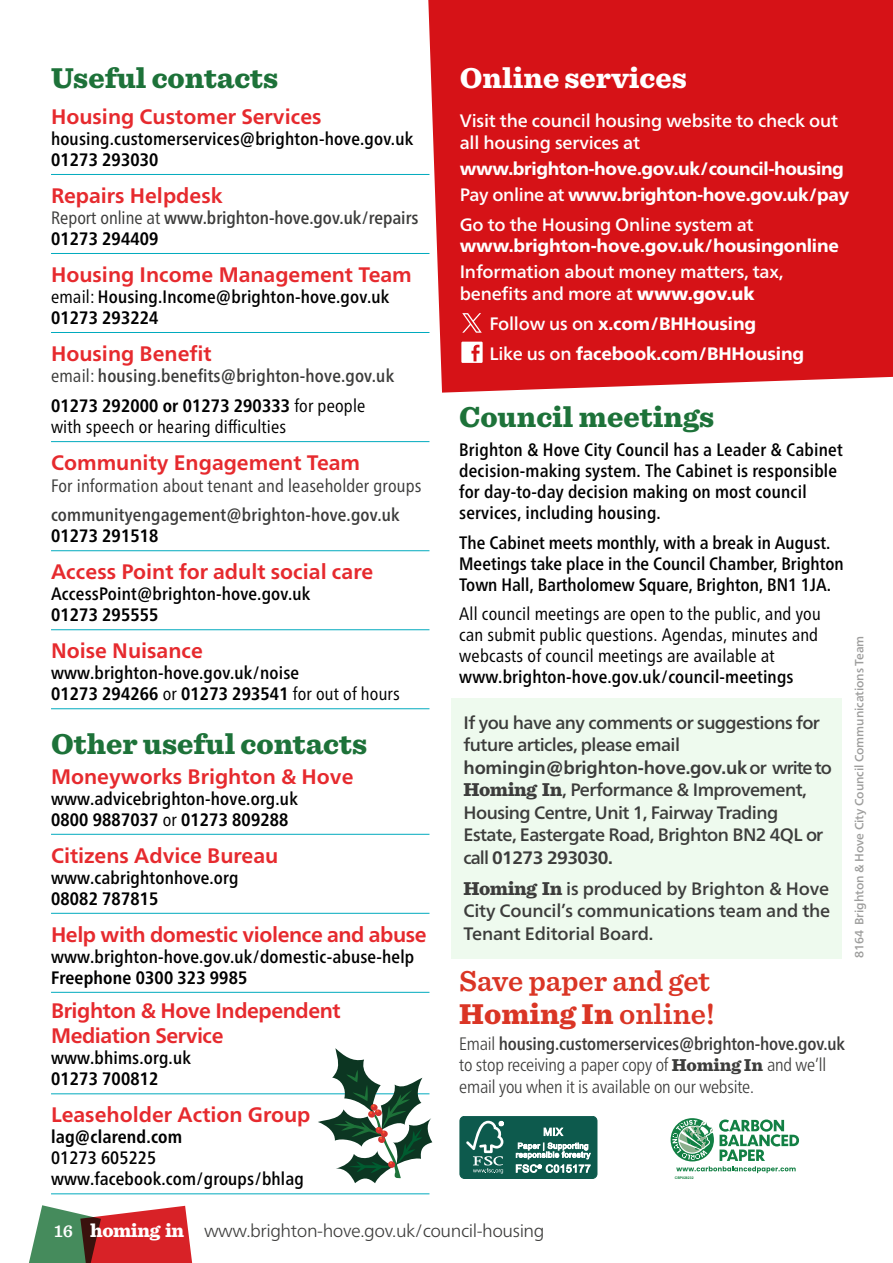
<style>
.page{position:relative;width:893px;height:1263px;background:#fff}
.page>*{position:absolute;margin:0;border:0;box-sizing:border-box;transform-origin:0 0}
.Lead_story_Sbk_30_30{font:900 30px "Sentinel";color:#1d7239}
.t1{font:600 30px/33px "Sentinel";color:#da3525}
.t2{font:900 30px "Sentinel";color:#fff}
.Back_page_contacts{font:700 21px "Frutiger Neue LT Pro";color:#e62a2e}
.Back_page_contacts-2{font:700 21px/25.5px "Frutiger Neue LT Pro";letter-spacing:-.02em;color:#e62a2e}
.back_page_web_address{font:700 21px "Frutiger Neue LT Pro";color:#e62a2e}
.back_page_web_address-2{font:500 condensed 18px/21px "Frutiger Neue LT Pro";letter-spacing:.01em;color:#000}
.Main_text_12_14_5_light_black{font:500 18px/22.5px "Frutiger Neue LT Pro";letter-spacing:-.03em;color:#3c3c3b}
.back_page_web_address-3{font:condensed 18px/21px "Frutiger Neue LT Pro";letter-spacing:.01em;color:#000}
.Main_text_white_12_14_5{font:800 18px/21.6px "Frutiger Neue LT Pro";letter-spacing:-.01em;color:#fff}
.Main_text_12_14_5_light_black-2{font:300 condensed 18px/21.6px "Frutiger Neue LT Pro";letter-spacing:-.01em;color:#3c3c3b}
.Main_text_12_14_5_light_black-3{font:500 condensed 18px "Frutiger Neue LT Pro";letter-spacing:.01em;color:#3c3c3b}
.Main_text_white_12_14_5-2{font:500 18px/21.6px "Frutiger Neue LT Pro";letter-spacing:-.01em;color:#fff}
.back_page_web_address-4{font:700 condensed 18px "Frutiger Neue LT Pro";letter-spacing:.01em;color:#000}
.t3{font:300 18px "Frutiger Neue LT Pro";letter-spacing:-.025em;color:#3c3c3b}
.Main_text_12_14_5_light_black-4{font:condensed 18px "Frutiger Neue LT Pro";letter-spacing:.01em;color:#3c3c3b}
.t4{font:500 12px "Frutiger Neue LT Pro";letter-spacing:-.01em;color:#9d9d9c}
.t5{font:700 3.45px "Arial";color:#0e7d3b}
.s1{font-weight:700}
.s2{font-weight:400}
.s3{font-weight:500}
.s4{font-weight:900}
.s5{font-family:"Sentinel";font-weight:900;font-size:19.5px}
.s6{font-family:"Sentinel";font-weight:900;font-stretch:normal}
.s7{font-family:"Sentinel";font-weight:600;color:#fff}
.s8{font-family:"Sentinel";font-weight:900;font-size:19.5px;color:#fff}
</style>
<div class="page">
<svg style="left:29px;top:1205px;width:164px;height:58px"></svg>
<hr style="left:51px;top:174px;width:378px;height:1px;background:#00aabe">
<hr style="left:51px;top:253px;width:378px;height:1px;background:#00aabe">
<hr style="left:51px;top:332px;width:378px;height:1px;background:#00aabe">
<hr style="left:51px;top:441px;width:378px;height:1px;background:#00aabe">
<hr style="left:51px;top:550px;width:378px;height:1px;background:#00aabe">
<hr style="left:51px;top:629px;width:378px;height:1px;background:#00aabe">
<hr style="left:51px;top:708px;width:378px;height:1px;background:#00aabe">
<hr style="left:51px;top:834px;width:378px;height:1px;background:#00aabe">
<hr style="left:51px;top:913px;width:378px;height:1px;background:#00aabe">
<hr style="left:51px;top:992px;width:378px;height:1px;background:#00aabe">
<hr style="left:51px;top:1093px;width:378px;height:1px;background:#00aabe">
<hr style="left:51px;top:1193px;width:378px;height:1px;background:#00aabe">
<div style="left:428px;top:0;width:465px;height:393px;background:#d61217"></div>
<svg style="left:462px;top:313px;width:20px;height:20px"></svg>
<svg style="left:461px;top:342px;width:22px;height:21px"></svg>
<svg style="left:318px;top:1048px;width:114px;height:135px"></svg>
<div style="left:451px;top:698px;width:390px;height:260px;background:#eefaee"></div>
<svg style="left:671px;top:1118px;width:128px;height:55px"></svg>
<div style="left:460px;top:1116px;width:137px;height:62px;background:#0d5a4d;border-radius:5px"></div>
<div style="left:459px;top:1116px;width:138px;height:63px;border:1px solid #0d5a4d;border-radius:5px"></div>
<svg style="left:466px;top:1121px;width:38px;height:52px"></svg>
<svg style="left:516px;top:1127px;width:75px;height:46px"></svg>
<p class="Lead_story_Sbk_30_30" style="left:51px;top:54px;width:229px">Useful contacts</p>
<p class="Back_page_contacts" style="left:51px;top:104px;width:272px">Housing Customer Services</p>
<p class="back_page_web_address-2" style="left:51px;top:128px;width:364px">housing.customerservices@brighton-hove.gov.uk<br><span class="s1">01273 293030</span></p>
<p class="Back_page_contacts" style="left:51px;top:183px;width:173px">Repairs Helpdesk</p>
<p class="Main_text_12_14_5_light_black-3" style="left:51px;top:207px;width:369px"><span class="s2">Report online at</span> www.brighton-hove.gov.uk/repairs</p>
<p class="back_page_web_address-4" style="left:51px;top:228px;width:109px">01273 294409</p>
<p class="Back_page_contacts" style="left:51px;top:262px;width:362px">Housing Income Management Team</p>
<p class="back_page_web_address-2" style="left:51px;top:286px;width:340px"><span class="s2">email:</span> Housing.Income@brighton-hove.gov.uk<br><span class="s1">01273 293224</span></p>
<p class="Back_page_contacts" style="left:51px;top:341px;width:162px">Housing Benefit</p>
<p class="Main_text_12_14_5_light_black-3" style="left:51px;top:366px;width:345px"><span class="s2">email:</span> housing.benefits@brighton-hove.gov.uk</p>
<p class="back_page_web_address-3" style="left:51px;top:395px;width:316px"><span class="s1">01273 292000 or 01273 290333</span> for people with speech or hearing difficulties</p>
<p class="Back_page_contacts" style="left:51px;top:450px;width:311px">Community Engagement Team</p>
<p class="Main_text_12_14_5_light_black-4" style="left:51px;top:475px;width:372px">For information about tenant and leaseholder groups</p>
<p class="Main_text_12_14_5_light_black-3" style="left:51px;top:504px;width:350px">communityengagement@brighton-hove.gov.uk</p>
<p class="back_page_web_address-4" style="left:51px;top:525px;width:109px">01273 291518</p>
<p class="Back_page_contacts" style="left:51px;top:559px;width:324px">Access Point for adult social care</p>
<p class="back_page_web_address-2" style="left:51px;top:583px;width:261px">AccessPoint@brighton-hove.gov.uk<br><span class="s1">01273 295555</span></p>
<p class="back_page_web_address" style="left:51px;top:638px;width:153px">Noise Nuisance</p>
<p class="back_page_web_address-2" style="left:51px;top:662px;width:250px">www.brighton-hove.gov.uk/noise</p>
<p class="back_page_web_address-4" style="left:51px;top:683px;width:350px">01273 294266 <span class="s2">or</span> 01273 293541 <span class="s2">for out of hours</span></p>
<p class="Lead_story_Sbk_30_30" style="left:51px;top:720px;width:318px">Other useful contacts</p>
<p class="Back_page_contacts" style="left:51px;top:764px;width:304px">Moneyworks Brighton &amp; Hove</p>
<p class="back_page_web_address-2" style="left:51px;top:788px;width:248px">www.advicebrighton-hove.org.uk</p>
<p class="back_page_web_address-4" style="left:51px;top:809px;width:239px">0800 9887037 <span class="s2">or</span> 01273 809288</p>
<p class="Back_page_contacts" style="left:51px;top:843px;width:229px">Citizens Advice Bureau</p>
<p class="back_page_web_address-2" style="left:51px;top:867px;width:189px">www.cabrightonhove.org</p>
<p class="back_page_web_address-4" style="left:51px;top:888px;width:109px">08082 787815</p>
<p class="Back_page_contacts-2" style="left:51px;top:921px;width:377px">Help with domestic violence and abuse</p>
<p class="back_page_web_address-2" style="left:51px;top:946px;width:365px">www.brighton-hove.gov.uk/domestic-abuse-help<br><span class="s1">Freephone 0300 323 9985</span></p>
<p class="Back_page_contacts-2" style="left:51px;top:997px;width:291px">Brighton &amp; Hove Independent<br>Mediation Service</p>
<p class="back_page_web_address-2" style="left:51px;top:1047px;width:141px">www.bhims.org.uk<br><span class="s1">01273 700812</span></p>
<p class="back_page_web_address" style="left:51px;top:1102px;width:261px">Leaseholder Action Group</p>
<p class="back_page_web_address-2" style="left:51px;top:1126px;width:254px"><span class="s1">lag@clarend.com<br></span>01273 605225 www.facebook.com/groups/bhlag</p>
<p class="t2" style="left:460px;top:54px;width:229px">Online services</p>
<p class="Main_text_white_12_14_5-2" style="left:460px;top:110px;width:380px">Visit the council housing website to check out all housing services at</p>
<p class="Main_text_white_12_14_5" style="left:460px;top:157px;width:386px">www.brighton-hove.gov.uk/council-housing</p>
<p class="Main_text_white_12_14_5" style="left:460px;top:183px;width:391px"><span class="s3">Pay online at</span> www.brighton-hove.gov.uk/pay</p>
<p class="Main_text_white_12_14_5" style="left:460px;top:213px;width:381px"><span class="s3">Go to the Housing Online system at </span>www.brighton-hove.gov.uk/housingonline</p>
<p class="Main_text_white_12_14_5-2" style="left:460px;top:261px;width:325px">Information about money matters, tax, benefits and more at <span class="s4">www.gov.uk</span></p>
<p class="Main_text_white_12_14_5" style="left:489px;top:313px;width:268px"><span class="s3">Follow us on</span> x.com/BHHousing</p>
<p class="Main_text_white_12_14_5" style="left:489px;top:343px;width:316px"><span class="s3">Like us on</span> facebook.com/BHHousing</p>
<p class="Lead_story_Sbk_30_30" style="left:459px;top:393px;width:257px">Council meetings</p>
<p class="back_page_web_address-2" style="left:459px;top:439px;width:385px">Brighton &amp; Hove City Council has a Leader &amp; Cabinet decision-making system. The Cabinet is responsible for day-to-day decision making on most council services, including housing.</p>
<p class="back_page_web_address-2" style="left:459px;top:532px;width:386px">The Cabinet meets monthly, with a break in August.<br>Meetings take place in the Council Chamber, Brighton<br>Town Hall, Bartholomew Square, Brighton, BN1 1JA.</p>
<p class="back_page_web_address-3" style="left:459px;top:603px;width:363px">All council meetings are open to the public, and you can submit public questions. Agendas, minutes and webcasts of council meetings are available at <span class="s3">www.brighton-hove.gov.uk/council-meetings</span></p>
<p class="Main_text_12_14_5_light_black" style="left:463px;top:711px;width:370px">If you have any comments or suggestions for future articles, please email <span class="s1">homingin@brighton-hove.gov.uk</span>or write to <span class="s5">Homing In</span>, Performance &amp; Improvement, Housing Centre, Unit 1, Fairway Trading Estate, Eastergate Road, Brighton BN2 4QL or call <span class="s1">01273 293030.</span></p>
<p class="Main_text_12_14_5_light_black" style="left:463px;top:877px;width:368px;text-align:justify"><span class="s5">Homing In</span> is produced by Brighton &amp; Hove City Council’s communications team and the Tenant Editorial Board.</p>
<p class="t1" style="left:459px;top:963px;width:257px">Save paper and get<br><span class="s4">Homing In</span> online!</p>
<p class="Main_text_12_14_5_light_black-2" style="left:459px;top:1032px;width:387px">Email <span class="s3">housing.customerservices@brighton-hove.gov.uk </span>to stop receiving a paper copy of <span class="s6">Homing In</span> and we’ll email you when it is available on our website.</p>
<p class="t4" style="left:852px;top:958px;width:324px;rotate:-90deg">8164 Brighton &amp; Hove City Council Communications Team</p>
<p class="t5" style="left:675px;top:1176px;width:20px">CBP028232</p>
<p class="t3" style="left:54px;top:1219px;width:492px"><span class="s7">16</span> <span class="s8">homing in</span> www.brighton-hove.gov.uk/council-housing</p>
</div>
